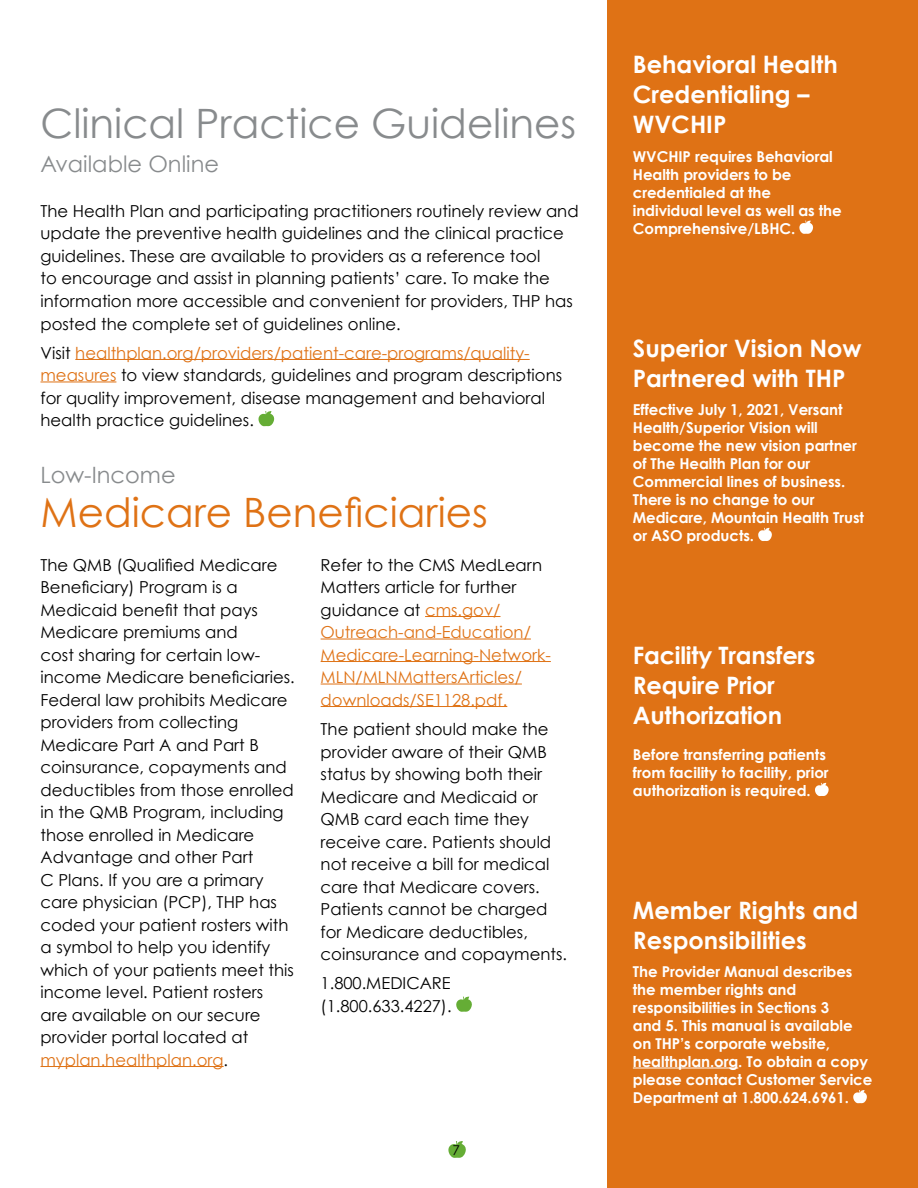
<style>
.page{position:relative;width:918px;height:1188px;background:#fff}
.page>*{position:absolute;margin:0;border:0;box-sizing:border-box;transform-origin:0 0}
.t1{font:40.5px "Century Gothic";color:#888b8d}
.t2{font:40.5px "Century Gothic";color:#df7215}
.t3{font:700 24px/30px "Century Gothic";color:#fff}
.t4{font:22.5px "Century Gothic";color:#888b8d}
.t5{font:16.5px/22.5px "Century Gothic";color:#000}
.t6{font:16.5px/22.5px "Century Gothic";color:#df7215}
.t7{font:700 15px/18px "Century Gothic";letter-spacing:-.005em;color:#fff}
.t8{font:13.5px "Century Gothic";color:#000}
.s1{color:#df7215}
.s2{color:#000}
</style>
<div class="page">
<div style="left:608px;top:0;width:310px;height:1188px;background:#df7215"></div>
<svg style="left:448px;top:1141px;width:18px;height:17px"></svg>
<svg style="left:758px;top:528px;width:14px;height:13px"></svg>
<hr style="left:40px;top:1066px;width:184px;height:1px;background:#df7215">
<hr style="left:425px;top:616px;width:75px;height:1px;background:#df7215">
<hr style="left:321px;top:639px;width:210px;height:1px;background:#df7215">
<hr style="left:321px;top:661px;width:230px;height:1px;background:#df7215">
<hr style="left:321px;top:684px;width:201px;height:1px;background:#df7215">
<hr style="left:321px;top:706px;width:186px;height:1px;background:#df7215">
<svg style="left:456px;top:997px;width:16px;height:15px"></svg>
<hr style="left:75px;top:359px;width:455px;height:1px;background:#df7215">
<hr style="left:40px;top:382px;width:76px;height:1px;background:#df7215">
<svg style="left:258px;top:411px;width:17px;height:16px"></svg>
<svg style="left:799px;top:221px;width:15px;height:13px"></svg>
<hr style="left:633px;top:1068px;width:105px;height:1px;background:#fff">
<svg style="left:853px;top:1090px;width:14px;height:14px"></svg>
<svg style="left:815px;top:783px;width:14px;height:13px"></svg>
<h1 class="t1" style="left:40px;top:99px;width:537px">Clinical Practice Guidelines</h1>
<h3 class="t4" style="left:40px;top:150px;width:180px">Available Online</h3>
<p class="t5" style="left:40px;top:200px;width:540px">The Health Plan and participating practitioners routinely review and update the preventive health guidelines and the clinical practice guidelines. These are available to providers as a reference tool<br>to encourage and assist in planning patients’ care. To make the information more accessible and convenient for providers, THP has posted the complete set of guidelines online.</p>
<p class="t5" style="left:40px;top:341px;width:523px">Visit <span class="s1">healthplan.org/providers/patient-care-programs/quality&shy;measures</span> to view standards, guidelines and program descriptions for quality improvement, disease management and behavioral health practice guidelines.</p>
<h3 class="t4" style="left:40px;top:462px;width:137px">Low-Income</h3>
<h1 class="t2" style="left:40px;top:488px;width:449px">Medicare Beneficiaries</h1>
<p class="t5" style="left:40px;top:553px;width:256px">The QMB (Qualified Medicare<br>Beneficiary) Program is a<br>Medicaid benefit that pays<br>Medicare premiums and<br>cost sharing for certain low&shy;income Medicare beneficiaries.<br>Federal law prohibits Medicare providers from collecting<br>Medicare Part A and Part B coinsurance, copayments and deductibles from those enrolled in the QMB Program, including those enrolled in Medicare<br>Advantage and other Part<br>C Plans. If you are a primary care physician (PCP), THP has coded your patient rosters with a symbol to help you identify which of your patients meet this income level. Patient rosters<br>are available on our secure provider portal located at <span class="s1">myplan.healthplan.org</span>.</p>
<p class="t6" style="left:321px;top:553px;width:232px"><span class="s2">Refer to the CMS MedLearn<br>Matters article for further guidance at</span> cms.gov/<br>Outreach-and-Education/<br>Medicare-Learning-Network-<br>MLN/MLNMattersArticles/ downloads/SE1128.pdf.</p>
<p class="t5" style="left:321px;top:718px;width:248px">The patient should make the provider aware of their QMB status by showing both their<br>Medicare and Medicaid or<br>QMB card each time they receive care. Patients should not receive a bill for medical care that Medicare covers.<br>Patients cannot be charged for Medicare deductibles, coinsurance and copayments.</p>
<p class="t5" style="left:321px;top:972px;width:133px">1.800.MEDICARE (1.800.633.4227).</p>
<p class="t8" style="left:452px;top:1142px;width:9px">7</p>
<h2 class="t3" style="left:633px;top:49px;width:206px">Behavioral Health<br>Credentialing –<br>WVCHIP</h2>
<p class="t7" style="left:633px;top:147px;width:210px">WVCHIP requires Behavioral<br>Health providers to be credentialed at the individual level as well as the<br>Comprehensive/LBHC.</p>
<h2 class="t3" style="left:633px;top:332px;width:230px">Superior Vision Now<br>Partnered with THP</h2>
<p class="t7" style="left:633px;top:400px;width:233px">Effective July 1, 2021, Versant<br>Health/Superior Vision will become the new vision partner of The Health Plan for our<br>Commercial lines of business.<br>There is no change to our<br>Medicare, Mountain Health Trust or ASO products.</p>
<h2 class="t3" style="left:633px;top:640px;width:184px">Facility Transfers<br>Require Prior<br>Authorization</h2>
<p class="t7" style="left:633px;top:745px;width:197px">Before transferring patients from facility to facility, prior authorization is required.</p>
<h2 class="t3" style="left:633px;top:894px;width:227px">Member Rights and<br>Responsibilities</h2>
<p class="t7" style="left:633px;top:962px;width:241px">The Provider Manual describes the member rights and responsibilities in Sections 3<br>and 5. This manual is available on THP’s corporate website, healthplan.org. To obtain a copy please contact Customer Service<br>Department at 1.800.624.6961.</p>
</div>
